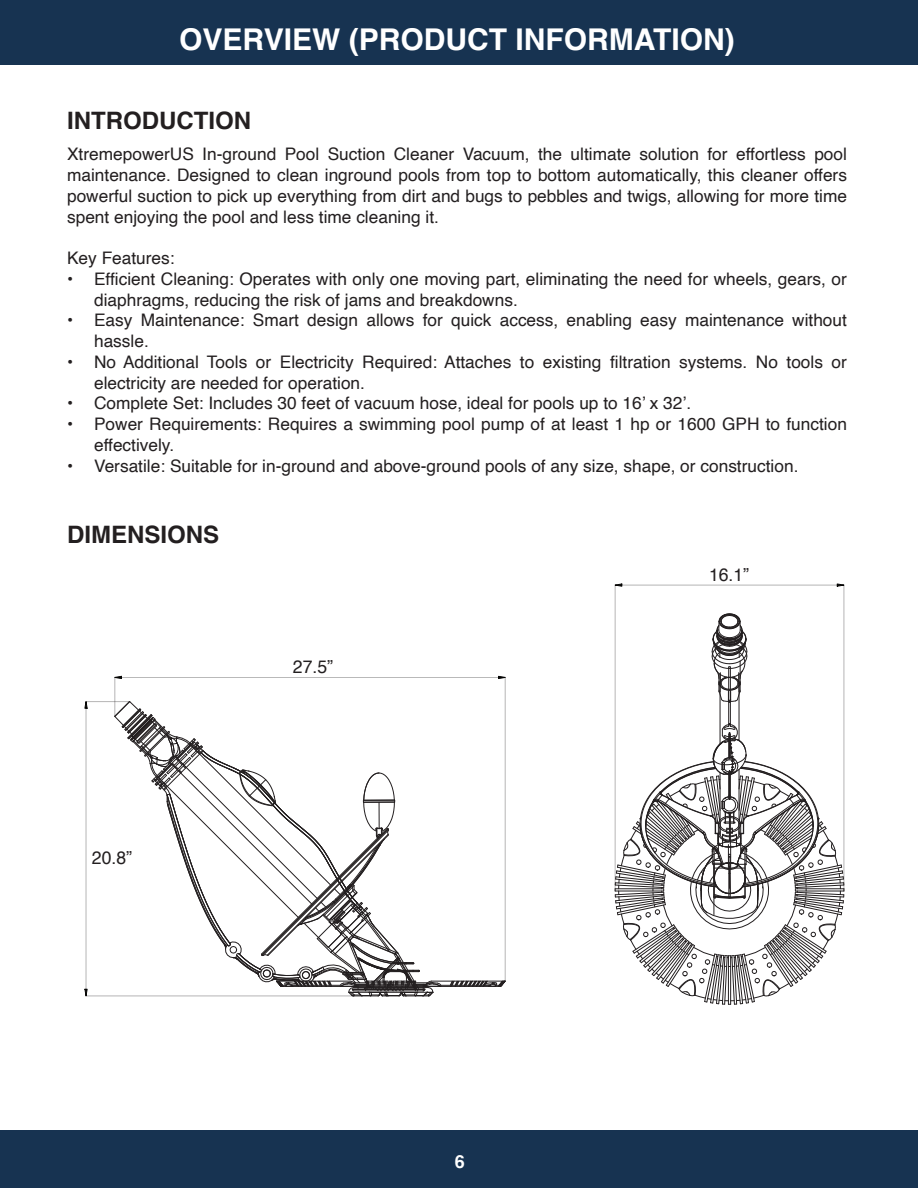
<style>
.page{position:relative;width:918px;height:1188px;background:#fff}
.page>*{position:absolute;margin:0;border:0;box-sizing:border-box;transform-origin:0 0}
.t1{font:700 30px "Helvetica";color:#fff}
.t2{font:700 24px "Helvetica";color:#231f20}
.t3{font:18px "Helvetica";color:#231f20}
.t4{font:700 18px "Helvetica";color:#fff}
.t5{font:17.25px/20.7px "Helvetica";color:#231f20}
</style>
<div class="page">
<div style="left:0;top:1130px;width:918px;height:58px;background:#173351"></div>
<div style="left:0;top:0;width:918px;height:64px;background:#173351"></div>
<hr style="left:720px;top:674px;width:1px;height:70px;background:#231f20">
<hr style="left:728px;top:667px;width:1px;height:59px;background:#231f20">
<hr style="left:730px;top:667px;width:1px;height:59px;background:#231f20">
<hr style="left:739px;top:674px;width:1px;height:66px;background:#231f20">
<svg style="left:615px;top:723px;width:230px;height:282px"></svg>
<svg style="left:712px;top:613px;width:35px;height:90px"></svg>
<hr style="left:114px;top:677px;width:1px;height:39px;background:#231f20">
<svg style="left:114px;top:701px;width:392px;height:296px"></svg>
<hr style="left:505px;top:677px;width:1px;height:304px;background:#231f20">
<hr style="left:122px;top:677px;width:377px;height:1px;background:#050504">
<svg style="left:114px;top:676px;width:8px;height:3px"></svg>
<svg style="left:498px;top:676px;width:8px;height:3px"></svg>
<hr style="left:86px;top:701px;width:44px;height:1px;background:#231f20">
<hr style="left:86px;top:995px;width:268px;height:1px;background:#231f20">
<hr style="left:86px;top:708px;width:1px;height:281px;background:#050504">
<svg style="left:84px;top:701px;width:4px;height:8px"></svg>
<svg style="left:84px;top:988px;width:4px;height:9px"></svg>
<hr style="left:843px;top:585px;width:1px;height:306px;background:#231f20">
<hr style="left:615px;top:585px;width:1px;height:306px;background:#231f20">
<hr style="left:622px;top:585px;width:215px;height:1px;background:#050504">
<svg style="left:836px;top:583px;width:9px;height:4px"></svg>
<svg style="left:614px;top:583px;width:9px;height:4px"></svg>
<h1 class="t1" style="left:179px;top:21px;width:557px">OVERVIEW (PRODUCT INFORMATION)</h1>
<h2 class="t2" style="left:67px;top:106px;width:185px">INTRODUCTION</h2>
<p class="t5" style="left:67px;top:145px;width:781px;text-align:justify">XtremepowerUS In-ground Pool Suction Cleaner Vacuum, the ultimate solution for effortless pool maintenance. Designed to clean inground pools from top to bottom automatically, this cleaner offers powerful suction to pick up everything from dirt and bugs to pebbles and twigs, allowing for more time spent enjoying the pool and less time cleaning it.</p>
<p class="t5" style="left:67px;top:248px;width:109px">Key Features:</p>
<p class="t5" style="left:94px;top:269px;width:754px;text-indent:-27px">• Efficient Cleaning: Operates with only one moving part, eliminating the need for wheels, gears, or diaphragms, reducing the risk of jams and breakdowns.</p>
<p class="t5" style="left:94px;top:311px;width:754px;text-indent:-27px">• Easy Maintenance: Smart design allows for quick access, enabling easy maintenance without hassle.</p>
<p class="t5" style="left:94px;top:352px;width:754px;text-indent:-27px">• No Additional Tools or Electricity Required: Attaches to existing filtration systems. No tools or electricity are needed for operation.</p>
<p class="t5" style="left:67px;top:394px;width:626px">• Complete Set: Includes 30 feet of vacuum hose, ideal for pools up to 16’ x 32’.</p>
<p class="t5" style="left:94px;top:414px;width:754px;text-indent:-27px">• Power Requirements: Requires a swimming pool pump of at least 1 hp or 1600 GPH to function effectively.</p>
<p class="t5" style="left:67px;top:456px;width:733px">• Versatile: Suitable for in-ground and above-ground pools of any size, shape, or construction.</p>
<h2 class="t2" style="left:67px;top:520px;width:154px">DIMENSIONS</h2>
<p class="t3" style="left:92px;top:844px;width:42px">20.8”</p>
<p class="t3" style="left:293px;top:653px;width:42px">27.5”</p>
<p class="t4" style="left:455px;top:1151px;width:12px">6</p>
<p class="t3" style="left:709px;top:560px;width:42px">16.1”</p>
</div>
